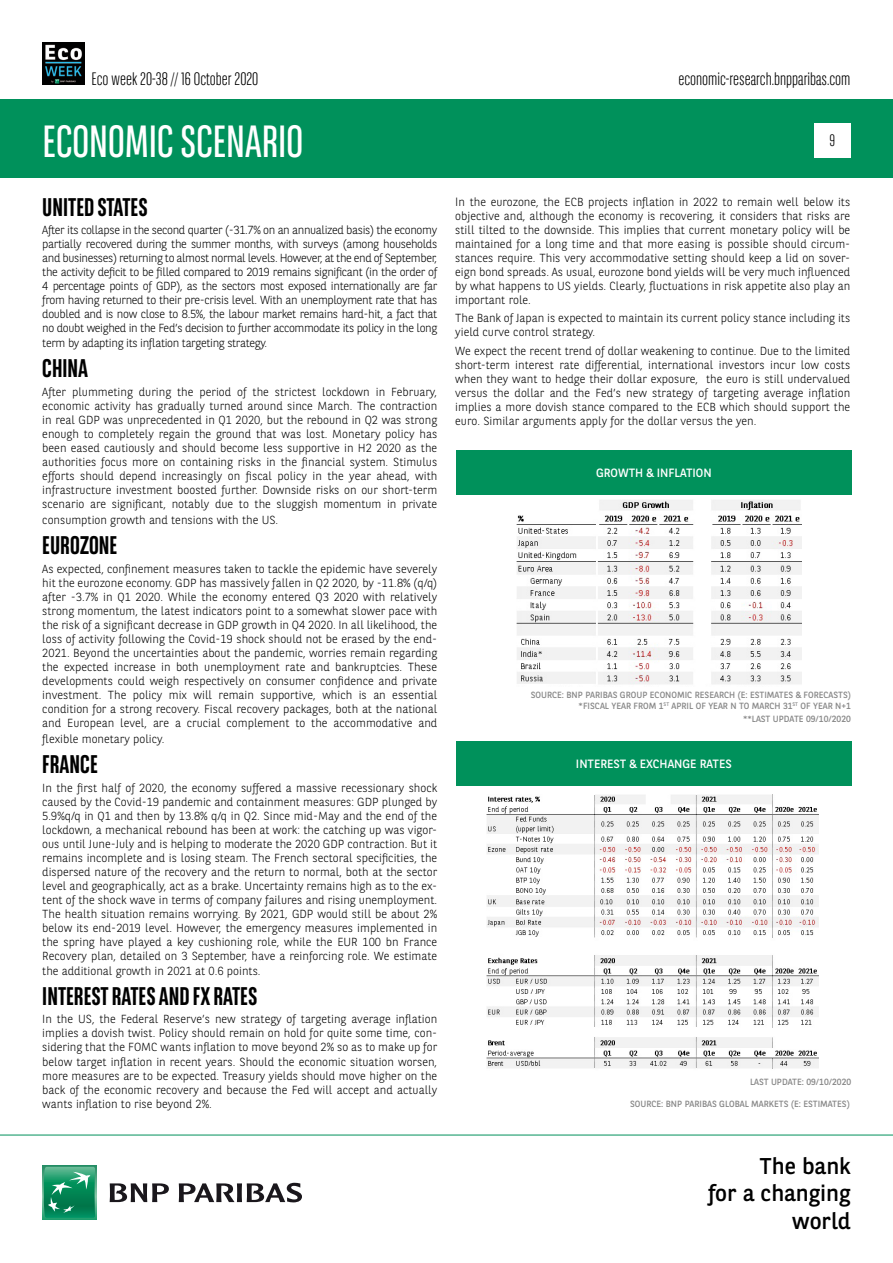
<style>
.page{position:relative;width:893px;height:1263px;background:#fff}
.page>*{position:absolute;margin:0;border:0;box-sizing:border-box;transform-origin:0 0}
.t1{font:45px "BNPP Sans Condensed";color:#fff}
.t2{font:700 25.5px "BNPP Sans Condensed";color:#000}
.t3{font:22.8px/27.3px "BNPP Sans";color:#000;text-align:right}
.t4{font:300 18px "BNPP Sans Condensed";color:#000}
.t5{font:300 16.5px "BNPP Sans Condensed";color:#000}
.t6{font:12px "BNPP Sans";color:#fff}
.t7{font:300 11.7px/14.1px "BNPP Sans";color:#000;text-align:justify}
.t8{font:9px/10.8px "BNPP Sans";color:#878787;text-align:right}
.s1{font-size:12px}
</style>
<div class="page">
<div style="left:1px;top:99px;width:892px;height:78px;background:#00915b"></div>
<svg style="left:43px;top:1166px;width:53px;height:53px"></svg>
<svg style="left:44px;top:1167px;width:51px;height:51px;background:#26996e"></svg>
<svg style="left:110px;top:1183px;width:59px;height:19px"></svg>
<svg style="left:179px;top:1183px;width:123px;height:19px"></svg>
<hr style="left:0;top:1135px;width:893px;height:1px;background:#00915b">
<div style="left:814px;top:123px;width:36px;height:34px;background:#fff"></div>
<img style="left:43px;top:43px;width:42px;height:42px">
<img style="left:516px;top:500px;width:286px;height:184px">
<div style="left:456px;top:451px;width:396px;height:44px;background:#00915b"></div>
<div style="left:456px;top:742px;width:396px;height:44px;background:#00915b"></div>
<img style="left:486px;top:794px;width:333px;height:275px">
<h3 class="t4" style="left:91px;top:67px;width:168px">Eco week 20-38 // 16 October 2020</h3>
<h1 class="t1" style="left:43px;top:113px;width:262px">ECONOMIC SCENARIO</h1>
<h2 class="t2" style="left:42px;top:192px;width:107px">UNITED STATES</h2>
<p class="t7" style="left:42px;top:222px;width:396px">After its collapse in the second quarter (-31.7% on an annualized basis) the economy partially recovered during the summer months, with surveys (among households and businesses) returning to almost normal levels. However, at the end of September, the activity deficit to be filled compared to 2019 remains significant (in the order of 4 percentage points of GDP), as the sectors most exposed internationally are far from having returned to their pre-crisis level. With an unemployment rate that has doubled and is now close to 8.5%, the labour market remains hard-hit, a fact that no doubt weighed in the Fed’s decision to further accommodate its policy in the long term by adapting its inflation targeting strategy.</p>
<h2 class="t2" style="left:42px;top:354px;width:47px">CHINA</h2>
<p class="t7" style="left:42px;top:384px;width:396px">After plummeting during the period of the strictest lockdown in February, economic activity has gradually turned around since March. The contraction in real GDP was unprecedented in Q1 2020, but the rebound in Q2 was strong enough to completely regain the ground that was lost. Monetary policy has been eased cautiously and should become less supportive in H2 2020 as the authorities focus more on containing risks in the financial system. Stimulus efforts should depend increasingly on fiscal policy in the year ahead, with infrastructure investment boosted further. Downside risks on our short-term scenario are significant, notably due to the sluggish momentum in private</p>
<p class="t7" style="left:42px;top:512px;width:237px">consumption growth and tensions with the US.</p>
<h2 class="t2" style="left:42px;top:531px;width:77px">EUROZONE</h2>
<p class="t7" style="left:42px;top:561px;width:396px">As expected, confinement measures taken to tackle the epidemic have severely hit the eurozone economy. GDP has massively fallen in Q2 2020, by -11.8% (q/q) after -3.7% in Q1 2020. While the economy entered Q3 2020 with relatively strong momentum, the latest indicators point to a somewhat slower pace with the risk of a significant decrease in GDP growth in Q4 2020. In all likelihood, the loss of activity following the Covid-19 shock should not be erased by the end-2021. Beyond the uncertainties about the pandemic, worries remain regarding the expected increase in both unemployment rate and bankruptcies. These developments could weigh respectively on consumer confidence and private investment. The policy mix will remain supportive, which is an essential condition for a strong recovery. Fiscal recovery packages, both at the national and European level, are a crucial complement to the accommodative and</p>
<p class="t7" style="left:42px;top:731px;width:124px">flexible monetary policy.</p>
<h2 class="t2" style="left:42px;top:749px;width:57px">FRANCE</h2>
<p class="t7" style="left:42px;top:780px;width:397px">In the first half of 2020, the economy suffered a massive recessionary shock caused by the Covid-19 pandemic and containment measures: GDP plunged by 5.9%q/q in Q1 and then by 13.8% q/q in Q2. Since mid-May and the end of the lockdown, a mechanical rebound has been at work: the catching up was vigor&shy;ous until June-July and is helping to moderate the 2020 GDP contraction. But it remains incomplete and is losing steam. The French sectoral specificities, the dispersed nature of the recovery and the return to normal, both at the sector level and geographically, act as a brake. Uncertainty remains high as to the ex&shy;tent of the shock wave in terms of company failures and rising unemployment.<br>The health situation remains worrying. By 2021, GDP would still be about 2% below its end-2019 level. However, the emergency measures implemented in the spring have played a key cushioning role, while the EUR 100 bn France Recovery plan, detailed on 3 September, have a reinforcing role. We estimate the additional growth in 2021 at 0.6 points.</p>
<h2 class="t2" style="left:42px;top:981px;width:217px">INTEREST RATES AND FX RATES</h2>
<p class="t7" style="left:42px;top:1012px;width:396px">In the US, the Federal Reserve’s new strategy of targeting average inflation implies a dovish twist. Policy should remain on hold for quite some time, con&shy;sidering that the FOMC wants inflation to move beyond 2% so as to make up for below target inflation in recent years. Should the economic situation worsen, more measures are to be expected. Treasury yields should move higher on the back of the economic recovery and because the Fed will accept and actually wants inflation to rise beyond 2%.</p>
<h3 class="t4" style="left:678px;top:67px;width:174px">economic-research.bnpparibas.com</h3>
<h3 class="t5" style="left:829px;top:130px;width:7px">9</h3>
<p class="t7" style="left:455px;top:194px;width:396px"><span class="s1">I</span>n the eurozone, the ECB projects inflation in 2022 to remain well below its objective and, although the economy is recovering, it considers that risks are still tilted to the downside. This implies that current monetary policy will be maintained for a long time and that more easing is possible should circum&shy;stances require. This very accommodative setting should keep a lid on sover&shy;eign bond spreads. As usual, eurozone bond yields will be very much influenced by what happens to US yields. Clearly, fluctuations in risk appetite also play an important role.</p>
<p class="t7" style="left:455px;top:311px;width:396px">The Bank of Japan is expected to maintain its current policy stance including its yield curve control strategy.</p>
<p class="t7" style="left:455px;top:343px;width:397px">We expect the recent trend of dollar weakening to continue. Due to the limited short-term interest rate differential, international investors incur low costs when they want to hedge their dollar exposure, the euro is still undervalued versus the dollar and the Fed’s new strategy of targeting average inflation implies a more dovish stance compared to the ECB which should support the euro. Similar arguments apply for the dollar versus the yen.</p>
<p class="t6" style="left:596px;top:465px;width:117px">GROWTH &amp; INFLATION</p>
<p class="t8" style="left:531px;top:689px;width:322px">SOURCE: BNP PARIBAS GROUP ECONOMIC RESEARCH (E: ESTIMATES &amp; FORECASTS) *FISCAL YEAR FROM 1<sup>ST</sup> APRIL OF YEAR N TO MARCH 31<sup>ST</sup> OF YEAR N+1</p>
<p class="t8" style="left:743px;top:713px;width:109px">**LAST UPDATE 09/10/2020</p>
<p class="t6" style="left:576px;top:756px;width:157px">INTEREST &amp; EXCHANGE RATES</p>
<p class="t8" style="left:750px;top:1076px;width:103px">LAST UPDATE: 09/10/2020</p>
<p class="t8" style="left:630px;top:1098px;width:221px">SOURCE: BNP PARIBAS GLOBAL MARKETS (E: ESTIMATES)</p>
<h3 class="t3" style="left:708px;top:1151px;width:144px">The bank<br>for a changing world</h3>
</div>
